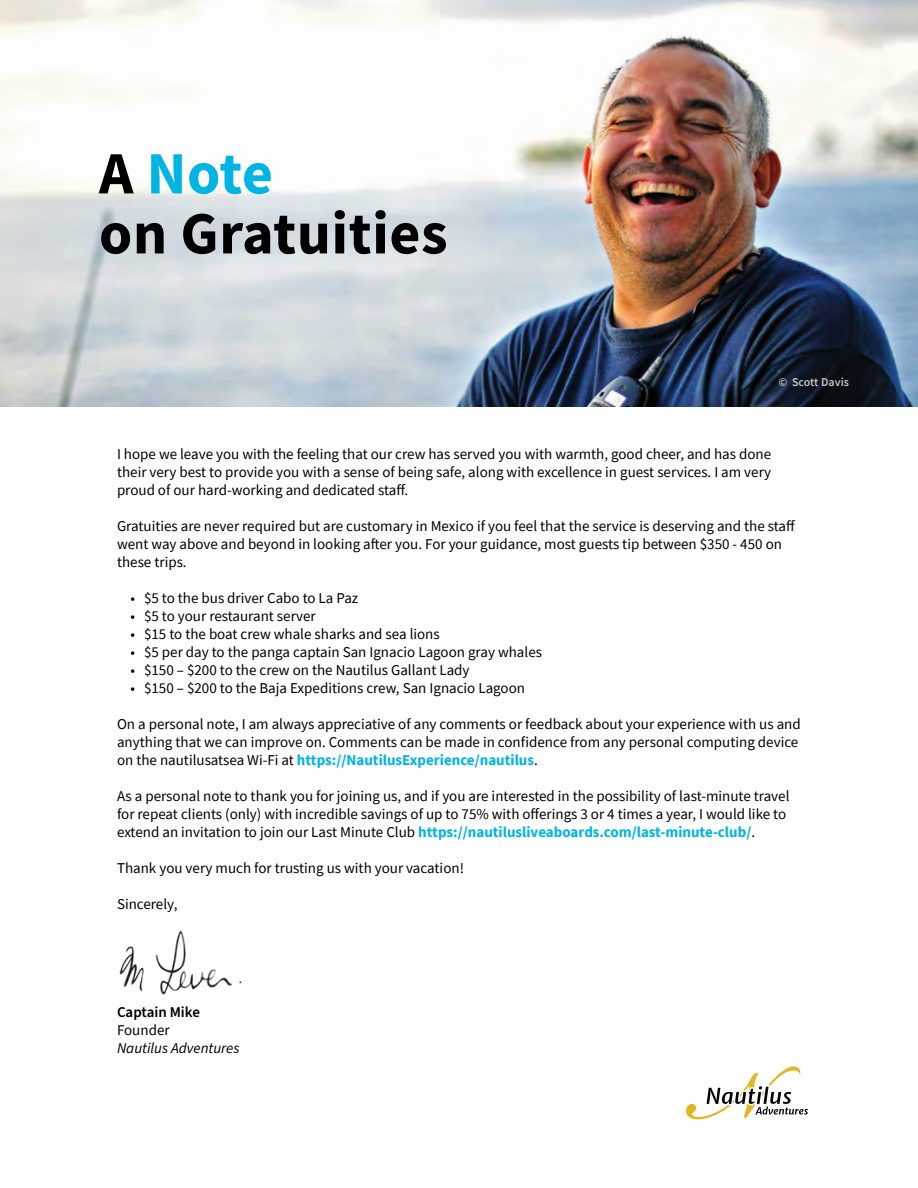
<style>
.page{position:relative;width:918px;height:1188px;background:#fff}
.page>*{position:absolute;margin:0;border:0;box-sizing:border-box;transform-origin:0 0}
.t1{font:700 60px/60px "Source Sans Pro";letter-spacing:.01em;color:#000}
.t2{font:15px/18px "Source Sans Pro";color:#000}
.t3{font:italic 15px "Source Sans Pro";color:#000}
.t4{font:600 15px "Source Sans Pro";color:#000}
.t5{font:600 12px "Source Sans Pro";color:#fff}
.s1{color:#00b4e3}
.s2{font-weight:700;color:#00b4e3}
</style>
<div class="page">
<img style="left:0;top:0;width:918px;height:407px">
<img style="left:119px;top:930px;width:123px;height:65px">
<svg style="left:686px;top:1066px;width:122px;height:53px"></svg>
<h1 class="t1" style="left:99px;top:143px;width:350px">A <span class="s1">Note<br></span>on Gratuities</h1>
<p class="t5" style="left:778px;top:374px;width:72px">© Scott Davis</p>
<p class="t2" style="left:117px;top:445px;width:656px;text-align:justify">I hope we leave you with the feeling that our crew has served you with warmth, good cheer, and has done their very best to provide you with a sense of being safe, along with excellence in guest services. I am very proud of our hard-working and dedicated staff.</p>
<p class="t2" style="left:117px;top:517px;width:680px">Gratuities are never required but are customary in Mexico if you feel that the service is deserving and the staff went way above and beyond in looking after you. For your guidance, most guests tip between $350 - 450 on these trips.</p>
<p class="t2" style="left:130px;top:589px;width:229px">• $5 to the bus driver Cabo to La Paz</p>
<p class="t2" style="left:130px;top:607px;width:187px">• $5 to your restaurant server</p>
<p class="t2" style="left:130px;top:625px;width:311px">• $15 to the boat crew whale sharks and sea lions</p>
<p class="t2" style="left:130px;top:643px;width:413px">• $5 per day to the panga captain San Ignacio Lagoon gray whales</p>
<p class="t2" style="left:130px;top:661px;width:341px">• $150 – $200 to the crew on the Nautilus Gallant Lady</p>
<p class="t2" style="left:130px;top:679px;width:396px">• $150 – $200 to the Baja Expeditions crew, San Ignacio Lagoon</p>
<p class="t2" style="left:117px;top:715px;width:685px">On a personal note, I am always appreciative of any comments or feedback about your experience with us and anything that we can improve on. Comments can be made in confidence from any personal computing device on the nautilusatsea Wi-Fi at <span class="s2">https://NautilusExperience/nautilus</span>.</p>
<p class="t2" style="left:117px;top:787px;width:674px">As a personal note to thank you for joining us, and if you are interested in the possibility of last-minute travel for repeat clients (only) with incredible savings of up to 75% with offerings 3 or 4 times a year, I would like to extend an invitation to join our Last Minute Club <span class="s2">https://nautilusliveaboards.com/last-minute-club/</span>.</p>
<p class="t2" style="left:117px;top:859px;width:349px">Thank you very much for trusting us with your vacation!</p>
<p class="t2" style="left:117px;top:895px;width:62px">Sincerely,</p>
<p class="t4" style="left:117px;top:1002px;width:85px">Captain Mike</p>
<p class="t2" style="left:117px;top:1021px;width:54px">Founder</p>
<p class="t3" style="left:117px;top:1038px;width:124px">Nautilus Adventures</p>
</div>
